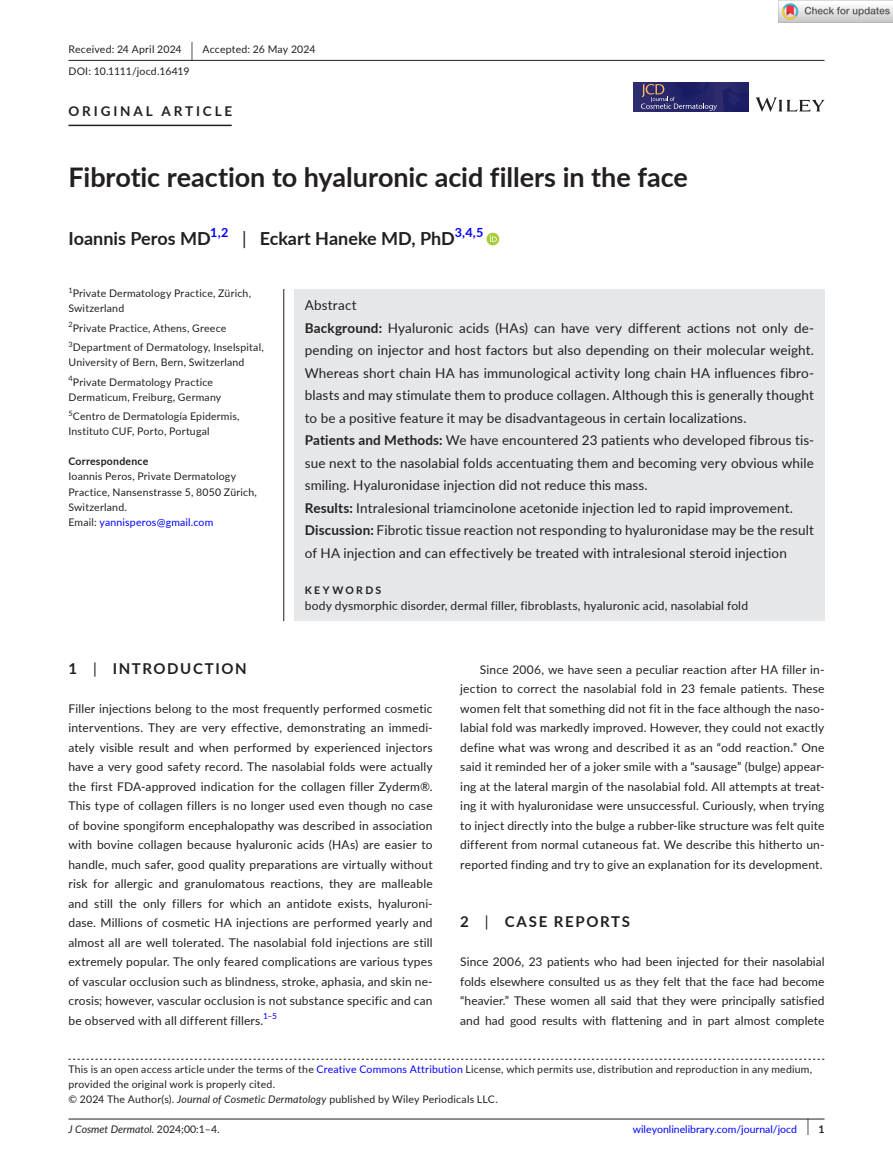
<style>
.page{position:relative;width:893px;height:1174px;background:#fff}
.page>*{position:absolute;margin:0;border:0;box-sizing:border-box;transform-origin:0 0}
.t1{font:700 27px "Lato";letter-spacing:-.005em;color:#231f20}
.t2{font:700 18px "Lato";color:#231f20}
.t3{font:700 15px "Lato";letter-spacing:.11em;color:#231f20}
.t4{font:13.5px/22.5px "Lato";letter-spacing:.01em;color:#231f20}
.t5{font:700 13.5px "Lato";letter-spacing:.215em;color:#231f20}
.t6{font:700 12.6px "Lato";color:#00f}
.t7{font:12px/19.5px "Lato";letter-spacing:.015em;color:#231f20;text-align:justify}
.t8{font:10.5px/15px "Lato";letter-spacing:.02em;color:#231f20}
.t9{font:10.5px "Lato";color:#00f}
.t10{font:italic 10.5px "Lato";color:#231f20}
.t11{font:700 10.5px "Lato";letter-spacing:.02em;color:#231f20}
.t12{font:700 10.5px "Lato";letter-spacing:.22em;color:#231f20}
.t13{font:7.35px "Lato";color:#231f20}
.s1{font-size:19.65px}
.s2{font-weight:400}
.s3{color:#00f}
.s4{font-weight:700}
.s5{font-style:italic}
.s6{font-style:normal}
.s7{font-size:17.4px;color:#231f20}
.s8{font-weight:700;color:#231f20}
</style>
<div class="page">
<hr style="left:68px;top:1118px;width:756px;height:1px;background:#231f20">
<svg style="left:756px;top:97px;width:68px;height:15px"></svg>
<img style="left:633px;top:82px;width:115px;height:30px">
<svg style="left:641px;top:84px;width:76px;height:27px;background:#3c3a73"></svg>
<hr style="left:68px;top:60px;width:756px;height:1px;background:#231f20">
<hr style="left:68px;top:125px;width:164px;height:1px;background:#231f20">
<div style="left:486px;top:233px;width:13px;height:12px;background:#a5cd39;border-radius:50%"></div>
<svg style="left:490px;top:235px;width:7px;height:7px"></svg>
<div style="left:294px;top:289px;width:530px;height:332px;background:#e6e7e9"></div>
<hr style="left:283px;top:289px;width:1px;height:332px;background:#231f20">
<svg style="left:68px;top:1058px;width:756px;height:1px"></svg>
<img style="left:779px;top:0;width:114px;height:23px">
<p class="t8" style="left:68px;top:38px;width:249px;line-height:21.8px">Received: 24 April 2024 <span class="s1">|</span> Accepted: 26 May 2024<br>DOI: 10.1111/jocd.16419</p>
<p class="t5" style="left:68px;top:101px;width:165px">ORIGINAL ARTICLE</p>
<h1 class="t1" style="left:68px;top:157px;width:621px">Fibrotic reaction to hyaluronic acid fillers in the face</h1>
<h2 class="t2" style="left:68px;top:226px;width:144px">Ioannis Peros MD</h2>
<p class="t6" style="left:210px;top:223px;width:20px">1,2</p>
<h2 class="t2" style="left:242px;top:226px;width:214px"><span class="s2">|</span> Eckart Haneke MD, PhD</h2>
<p class="t6" style="left:455px;top:223px;width:30px">3,4,5</p>
<p class="t13" style="left:68px;top:285px;width:6px">1</p>
<p class="t8" style="left:68px;top:286px;width:184px;text-indent:4px">Private Dermatology Practice, Zürich,<br>Switzerland</p>
<p class="t13" style="left:68px;top:319px;width:6px">2</p>
<p class="t8" style="left:73px;top:320px;width:155px">Private Practice, Athens, Greece</p>
<p class="t13" style="left:68px;top:339px;width:6px">3</p>
<p class="t8" style="left:68px;top:340px;width:197px;text-indent:4px">Department of Dermatology, Inselspital,<br>University of Bern, Bern, Switzerland</p>
<p class="t13" style="left:68px;top:373px;width:6px">4</p>
<p class="t8" style="left:68px;top:374px;width:154px;text-align:center">Private Dermatology Practice<br>Dermaticum, Freiburg, Germany</p>
<p class="t8" style="left:68px;top:409px;width:173px"><sup>5</sup>Centro de Dermatología Epidermis,<br>Instituto CUF, Porto, Portugal</p>
<p class="t11" style="left:68px;top:454px;width:81px">Correspondence</p>
<p class="t8" style="left:68px;top:469px;width:190px">Ioannis Peros, Private Dermatology<br>Practice, Nansenstrasse 5, 8050 Zürich,<br>Switzerland.<br>Email: <span class="s3">yannisperos@gmail.com</span></p>
<p class="t4" style="left:305px;top:293px;width:511px">Abstract<br><span class="s4">Background:</span> Hyaluronic acids (HAs) can have very different actions not only de&shy;pending on injector and host factors but also depending on their molecular weight.<br>Whereas short chain HA has immunological activity long chain HA influences fibro&shy;blasts and may stimulate them to produce collagen. Although this is generally thought to be a positive feature it may be disadvantageous in certain localizations.<br><span class="s4">Patients and Methods:</span> We have encountered 23 patients who developed fibrous tis&shy;sue next to the nasolabial folds accentuating them and becoming very obvious while smiling. Hyaluronidase injection did not reduce this mass.<br><span class="s4">Results:</span> Intralesional triamcinolone acetonide injection led to rapid improvement.<br><span class="s4">Discussion:</span> Fibrotic tissue reaction not responding to hyaluronidase may be the result of HA injection and can effectively be treated with intralesional steroid injection</p>
<p class="t12" style="left:305px;top:582px;width:78px">KEYWORDS</p>
<p class="t7" style="left:305px;top:596px;width:445px">body dysmorphic disorder, dermal filler, fibroblasts, hyaluronic acid, nasolabial fold</p>
<p class="t3" style="left:68px;top:657px;width:180px">1 <span class="s2">|</span> INTRODUCTION</p>
<p class="t7" style="left:68px;top:698px;width:366px">Filler injections belong to the most frequently performed cosmetic interventions. They are very effective, demonstrating an immedi&shy;ately visible result and when performed by experienced injectors have a very good safety record. The nasolabial folds were actually the first FDA-approved indication for the collagen filler Zyderm®.<br>This type of collagen fillers is no longer used even though no case of bovine spongiform encephalopathy was described in association with bovine collagen because hyaluronic acids (HAs) are easier to handle, much safer, good quality preparations are virtually without risk for allergic and granulomatous reactions, they are malleable and still the only fillers for which an antidote exists, hyaluroni&shy;dase. Millions of cosmetic HA injections are performed yearly and almost all are well tolerated. The nasolabial fold injections are still extremely popular. The only feared complications are various types of vascular occlusion such as blindness, stroke, aphasia, and skin ne&shy;crosis; however, vascular occlusion is not substance specific and can be observed with all different fillers.<sup>1–5</sup></p>
<p class="t7" style="left:460px;top:659px;width:366px;text-indent:20px">Since 2006, we have seen a peculiar reaction after HA filler in&shy;jection to correct the nasolabial fold in 23 female patients. These women felt that something did not fit in the face although the naso&shy;labial fold was markedly improved. However, they could not exactly define what was wrong and described it as an “odd reaction.” One said it reminded her of a joker smile with a “sausage” (bulge) appear&shy;ing at the lateral margin of the nasolabial fold. All attempts at treat&shy;ing it with hyaluronidase were unsuccessful. Curiously, when trying to inject directly into the bulge a rubber-like structure was felt quite different from normal cutaneous fat. We describe this hitherto un&shy;reported finding and try to give an explanation for its development.</p>
<p class="t3" style="left:460px;top:911px;width:171px">2 <span class="s2">|</span> CASE REPORTS</p>
<p class="t7" style="left:460px;top:951px;width:366px">Since 2006, 23 patients who had been injected for their nasolabial folds elsewhere consulted us as they felt that the face had become “heavier.” These women all said that they were principally satisfied and had good results with flattening and in part almost complete</p>
<p class="t8" style="left:68px;top:1061px;width:745px">This is an open access article under the terms of the <span class="s3">Creative Commons Attribution</span> License, which permits use, distribution and reproduction in any medium, provided the original work is properly cited.<br>© 2024 The Author(s). <span class="s5">Journal of Cosmetic Dermatology</span> published by Wiley Periodicals LLC.</p>
<p class="t10" style="left:68px;top:1121px;width:153px">J Cosmet Dermatol. <span class="s6">2024;00:1–4.</span></p>
<p class="t9" style="left:633px;top:1121px;width:193px">wileyonlinelibrary.com/journal/jocd <span class="s7">|</span> <span class="s8">1</span></p>
</div>
